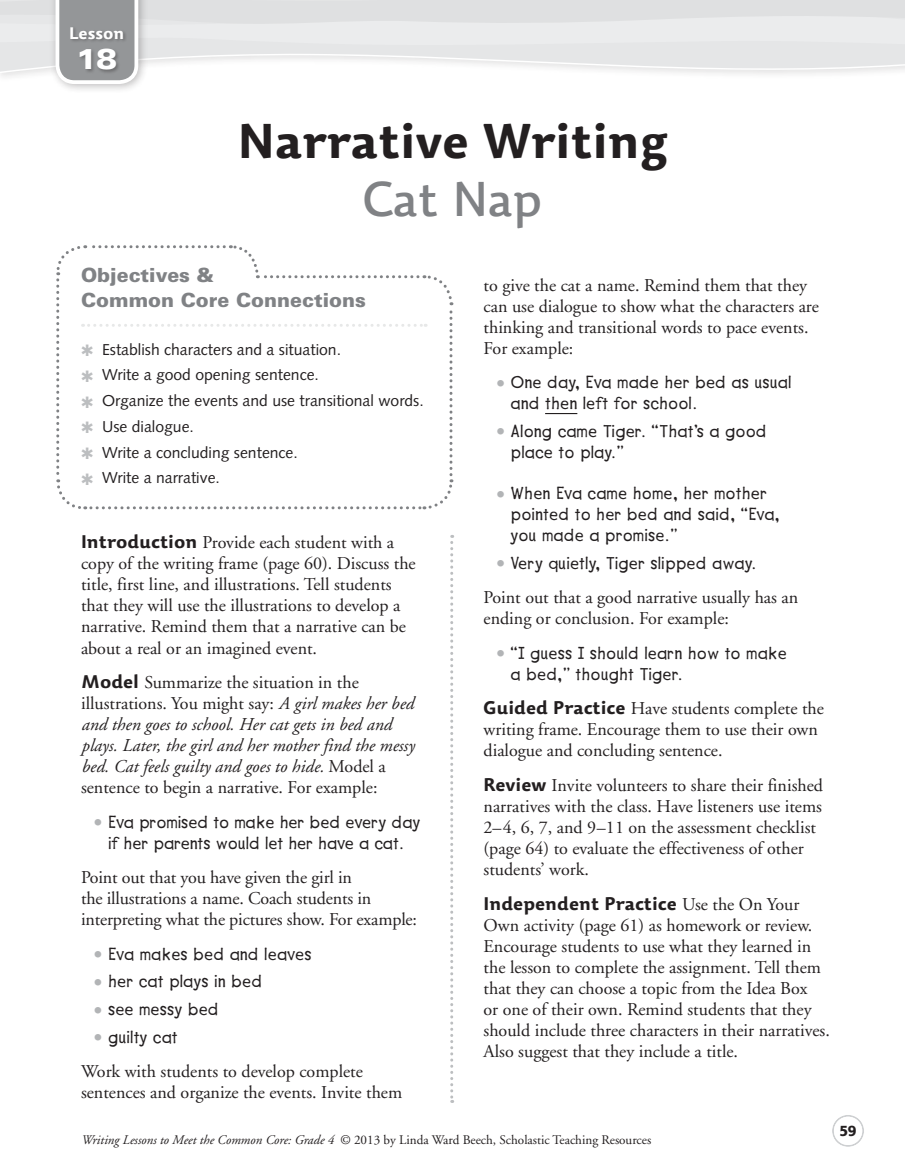
<style>
.page{position:relative;width:905px;height:1175px;background:#fff}
.page>*{position:absolute;margin:0;border:0;box-sizing:border-box;transform-origin:0 0}
.t1{font:700 48px "Dederon SDOT";color:#231f20}
.t2{font:500 48px "Dederon SDOT";color:#808285}
.t3{font:900 expanded 28.5px "Univers";color:#fff}
.t4{font:900 19.5px/25.5px "Univers";color:#808285}
.t5{font:18px/21px "Adobe Garamond";color:#231f20}
.t6{font:300 18px/21px "Tykewriter";color:#231f20}
.t7{font:italic 18px/21px "Adobe Garamond";color:#231f20}
.t8{font:700 18px "Dederon SDOT";color:#231f20}
.t9{font:700 16.5px "Dederon SDOT";color:#fff}
.t10{font:15.75px/25.8px "Syntax";color:#231f20}
.t11{font:500 15px "Formata";color:#231f20}
.t12{font:13.2px "Adobe Garamond";color:#231f20}
.s1{color:#bcbec0}
.s2{font-family:"Dederon SDOT";font-weight:700}
.s3{font-family:"Dederon SDOT";font-weight:700;font-style:normal}
.s4{font-style:normal}
.s5{color:#b2b4b6}
.s6{font-family:"Adobe Garamond";font-weight:400}
.s7{font-style:italic}
</style>
<div class="page">
<svg style="left:832px;top:1115px;width:32px;height:32px"></svg>
<hr style="left:545px;top:413px;width:32px;height:1px;background:#231f20">
<svg style="left:450px;top:535px;width:3px;height:567px"></svg>
<svg style="left:56px;top:245px;width:398px;height:265px"></svg>
<div style="left:49px;top:0;width:100px;height:94px;background:#231f20;opacity:.29"></div>
<svg style="left:0;top:0;width:904px;height:84px"></svg>
<div style="left:70px;top:26px;width:57px;height:48px;background:#231f20;opacity:.34"></div>
<p class="t9" style="left:69px;top:23px;width:57px">Lesson</p>
<h2 class="t3" style="left:76px;top:42px;width:43px">18</h2>
<h1 class="t1" style="left:238px;top:111px;width:430px">Narrative Writing</h1>
<h1 class="t2" style="left:363px;top:171px;width:181px">Cat Nap</h1>
<p class="t4" style="left:81px;top:262px;width:286px">Objectives &amp;<br>Common Core Connections</p>
<p class="t10" style="left:81px;top:336px;width:344px"><span class="s1">✱</span> Establish characters and a situation.<br><span class="s1">✱</span> Write a good opening sentence.<br><span class="s1">✱</span> Organize the events and use transitional words. <span class="s1">✱</span> Use dialogue.<br><span class="s1">✱</span> Write a concluding sentence.<br><span class="s1">✱</span> Write a narrative.</p>
<p class="t5" style="left:81px;top:532px;width:336px"><span class="s2">Introduction</span> Provide each student with a copy of the writing frame (page 60). Discuss the title, first line, and illustrations. Tell students that they will use the illustrations to develop a narrative. Remind them that a narrative can be about a real or an imagined event.</p>
<p class="t7" style="left:81px;top:672px;width:335px"><span class="s3">Model</span> <span class="s4">Summarize the situation in the illustrations. You might say:</span> A girl makes her bed and then goes to school. Her cat gets in bed and plays. Later, the girl and her mother find the messy bed. Cat feels guilty and goes to hide. <span class="s4">Model a sentence to begin a narrative. For example:</span></p>
<p class="t6" style="left:94px;top:810px;width:327px;text-align:center"><span class="s5">✔✔</span> Eva promised to make her bed every day if her parents would let her have a cat.</p>
<p class="t5" style="left:81px;top:867px;width:337px">Point out that you have given the girl in<br>the illustrations a name. Coach students in interpreting what the pictures show. For example:</p>
<p class="t6" style="left:94px;top:942px;width:218px"><span class="s5">✔✔</span> Eva makes bed and leaves</p>
<p class="t6" style="left:94px;top:969px;width:169px"><span class="s5">✔✔</span> her cat plays in bed</p>
<p class="t6" style="left:94px;top:997px;width:126px"><span class="s5">✔✔</span> see messy bed</p>
<p class="t6" style="left:94px;top:1025px;width:85px"><span class="s5">✔✔</span> guilty cat</p>
<p class="t5" style="left:81px;top:1061px;width:323px">Work with students to develop complete sentences and organize the events. Invite them</p>
<p class="t5" style="left:483px;top:275px;width:337px">to give the cat a name. Remind them that they can use dialogue to show what the characters are thinking and transitional words to pace events.<br>For example:</p>
<p class="t6" style="left:510px;top:370px;width:282px;text-indent:-14px"><span class="s5">✔✔</span> One day, Eva made her bed as usual and then left for school.</p>
<p class="t6" style="left:510px;top:419px;width:258px;text-indent:-14px"><span class="s5">✔✔</span> Along came Tiger. “That’s a good place to play.”</p>
<p class="t6" style="left:510px;top:481px;width:271px;text-indent:-14px"><span class="s5">✔✔</span> When Eva came home, her mother pointed to her bed and said, “Eva, you made a promise.”</p>
<p class="t6" style="left:497px;top:551px;width:261px"><span class="s5">✔✔</span> Very quietly, Tiger slipped away.</p>
<p class="t5" style="left:483px;top:587px;width:316px">Point out that a good narrative usually has an ending or conclusion. For example:</p>
<p class="t6" style="left:510px;top:641px;width:278px;text-indent:-14px"><span class="s5">✔✔</span> “I guess I should learn how to make a bed,” thought Tiger.</p>
<p class="t5" style="left:483px;top:698px;width:342px"><span class="s2">Guided Practice</span> Have students complete the writing frame. Encourage them to use their own dialogue and concluding sentence.</p>
<p class="t5" style="left:483px;top:775px;width:341px"><span class="s2">Review</span> Invite volunteers to share their finished narratives with the class. Have listeners use items 2–4, 6, 7, and 9–11 on the assessment checklist (page 64) to evaluate the effectiveness of other students’ work.</p>
<p class="t8" style="left:483px;top:892px;width:317px">Independent Practice <span class="s6">Use the On Your</span></p>
<p class="t5" style="left:483px;top:914px;width:348px">Own activity (page 61) as homework or review.<br>Encourage students to use what they learned in the lesson to complete the assignment. Tell them that they can choose a topic from the Idea Box<br>or one of their own. Remind students that they should include three characters in their narratives.<br>Also suggest that they include a title.</p>
<p class="t12" style="left:81px;top:1132px;width:571px"><span class="s7">Writing Lessons to Meet the Common Core: Grade 4</span> © 2013 by Linda Ward Beech, Scholastic Teaching Resources</p>
<p class="t11" style="left:839px;top:1121px;width:19px">59</p>
</div>
